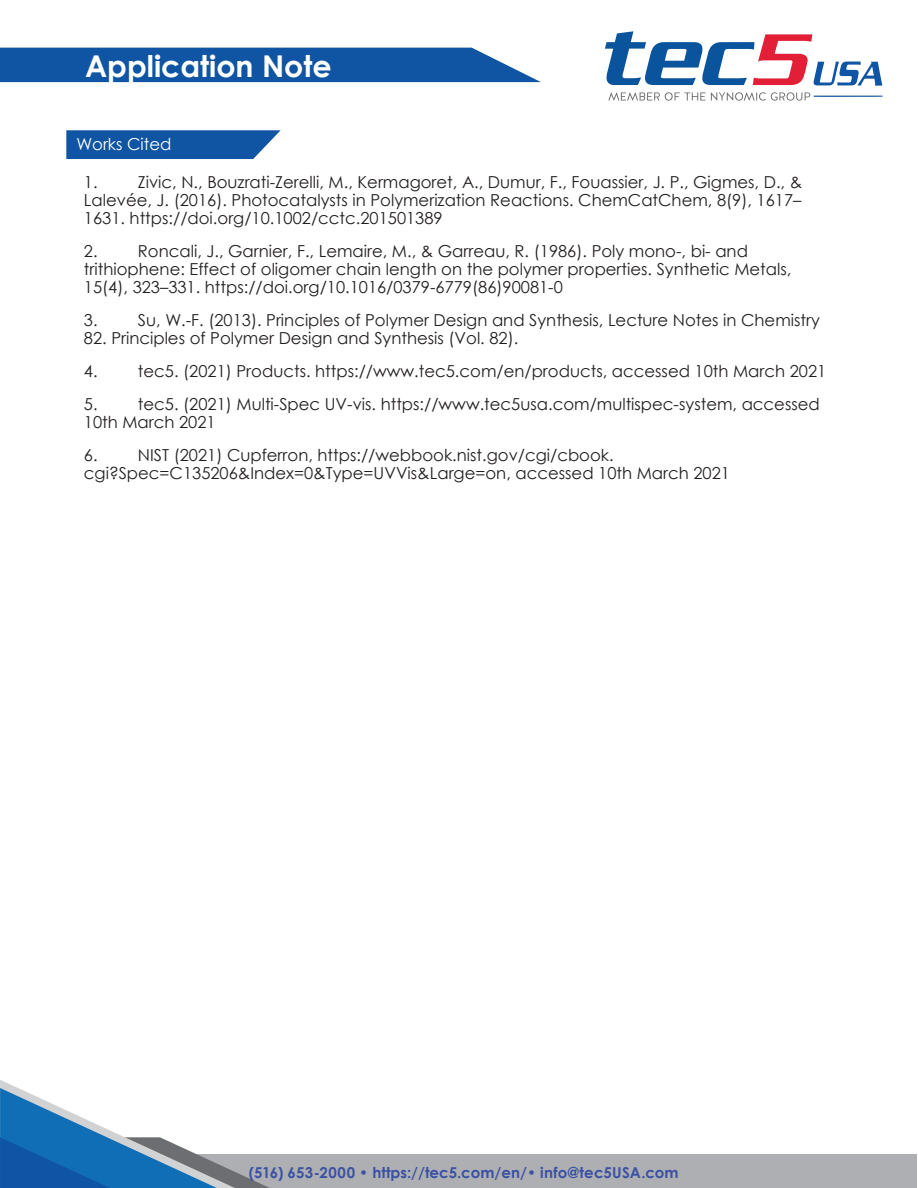
<style>
.page{position:relative;width:918px;height:1188px;background:#fff}
.page>*{position:absolute;margin:0;border:0;box-sizing:border-box;transform-origin:0 0}
.t1{font:700 30px "Century Gothic";color:#fff}
.t2{font:16.5px/18px "Century Gothic";color:#231f20}
.t3{font:16.5px "Century Gothic";color:#fff}
.t4{font:700 15px "Century Gothic";color:#3b51a3}
</style>
<div class="page">
<svg style="left:66px;top:130px;width:215px;height:29px;background:#2261aa"></svg>
<div style="left:0;top:1154px;width:917px;height:34px;background:#aeafb3"></div>
<svg style="left:0;top:1080px;width:270px;height:108px"></svg>
<div style="left:0;top:48px;width:541px;height:34px;background:#1055a4"></div>
<svg style="left:605px;top:31px;width:277px;height:55px"></svg>
<svg style="left:608px;top:92px;width:275px;height:9px"></svg>
<p class="t1" style="left:85px;top:43px;width:248px">Application Note</p>
<p class="t3" style="left:76px;top:133px;width:97px">Works Cited</p>
<p class="t2" style="left:84px;top:173px;width:15px">1.</p>
<p class="t2" style="left:84px;top:173px;width:720px;text-align:justify;text-indent:54px">Zivic, N., Bouzrati-Zerelli, M., Kermagoret, A., Dumur, F., Fouassier, J. P., Gigmes, D., &amp; Lalevée, J. (2016). Photocatalysts in Polymerization Reactions. ChemCatChem, 8(9), 1617– 1631. https://doi.org/10.1002/cctc.201501389</p>
<p class="t2" style="left:84px;top:242px;width:15px">2.</p>
<p class="t2" style="left:84px;top:242px;width:709px;text-indent:54px">Roncali, J., Garnier, F., Lemaire, M., &amp; Garreau, R. (1986). Poly mono-, bi- and trithiophene: Effect of oligomer chain length on the polymer properties. Synthetic Metals,<br>15(4), 323–331. https://doi.org/10.1016/0379-6779(86)90081-0</p>
<p class="t2" style="left:84px;top:311px;width:15px">3.</p>
<p class="t2" style="left:138px;top:311px;width:683px">Su, W.-F. (2013). Principles of Polymer Design and Synthesis, Lecture Notes in Chemistry</p>
<p class="t2" style="left:84px;top:329px;width:436px">82. Principles of Polymer Design and Synthesis (Vol. 82).</p>
<p class="t2" style="left:84px;top:362px;width:15px">4.</p>
<p class="t2" style="left:138px;top:362px;width:690px">tec5. (2021) Products. https://www.tec5.com/en/products, accessed 10th March 2021</p>
<p class="t2" style="left:84px;top:395px;width:15px">5.</p>
<p class="t2" style="left:84px;top:395px;width:737px;text-indent:54px">tec5. (2021) Multi-Spec UV-vis. https://www.tec5usa.com/multispec-system, accessed<br>10th March 2021</p>
<p class="t2" style="left:84px;top:446px;width:15px">6.</p>
<p class="t2" style="left:84px;top:446px;width:648px;text-indent:54px">NIST (2021) Cupferron, https://webbook.nist.gov/cgi/cbook. cgi?Spec=C135206&amp;Index=0&amp;Type=UVVis&amp;Large=on, accessed 10th March 2021</p>
<p class="t4" style="left:249px;top:1161px;width:431px">(516) 653-2000 • https://tec5.com/en/• info@tec5USA.com</p>
</div>
